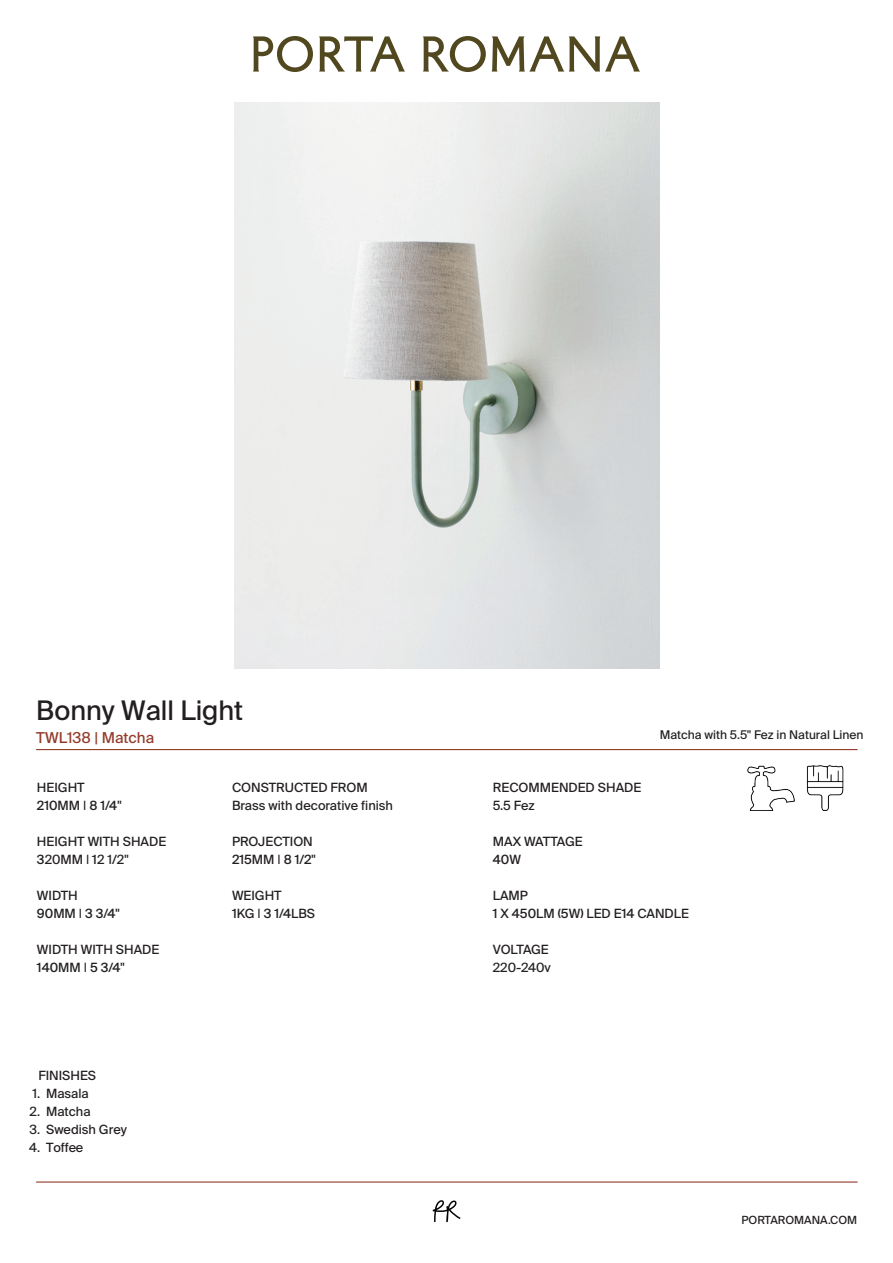
<style>
.page{position:relative;width:893px;height:1263px;background:#fff}
.page>*{position:absolute;margin:0;border:0;box-sizing:border-box;transform-origin:0 0}
.t1{font:27px "Suisse Intl";color:#231f20}
.t2{font:15px "Suisse Intl";color:#943b2a}
.t3{font:12.75px/18px "Suisse Intl";color:#231f20}
.t4{font:12px "Suisse Intl";color:#231f20}
.t5{font:11.25px "Suisse Intl";color:#231f20}
</style>
<div class="page">
<hr style="left:36px;top:749px;width:822px;height:1px;background:#943b2a">
<img style="left:234px;top:102px;width:425px;height:566px">
<svg style="left:253px;top:36px;width:60px;height:36px"></svg>
<svg style="left:319px;top:36px;width:86px;height:36px"></svg>
<svg style="left:423px;top:36px;width:63px;height:36px"></svg>
<svg style="left:492px;top:36px;width:148px;height:36px"></svg>
<svg style="left:433px;top:1200px;width:27px;height:22px"></svg>
<hr style="left:36px;top:1181px;width:822px;height:1px;background:#943b2a">
<img style="left:747px;top:766px;width:48px;height:44px">
<img style="left:806px;top:765px;width:38px;height:45px">
<h1 class="t1" style="left:36px;top:695px;width:208px">Bonny Wall Light</h1>
<p class="t2" style="left:36px;top:729px;width:119px">TWL138 | Matcha</p>
<p class="t4" style="left:660px;top:727px;width:205px">Matcha with 5.5" Fez in Natural Linen</p>
<p class="t3" style="left:37px;top:779px;width:86px">HEIGHT<br>210MM | 8 1/4"</p>
<p class="t3" style="left:37px;top:832px;width:131px">HEIGHT WITH SHADE<br>320MM | 12 1/2"</p>
<p class="t3" style="left:37px;top:886px;width:84px">WIDTH<br>90MM | 3 3/4"</p>
<p class="t3" style="left:37px;top:940px;width:124px">WIDTH WITH SHADE<br>140MM | 5 3/4"</p>
<p class="t3" style="left:38px;top:1066px;width:59px">FINISHES</p>
<p class="t3" style="left:32px;top:1085px;width:58px">1. Masala</p>
<p class="t3" style="left:30px;top:1103px;width:62px">2. Matcha</p>
<p class="t3" style="left:29px;top:1121px;width:99px">3. Swedish Grey</p>
<p class="t3" style="left:29px;top:1139px;width:56px">4. Toffee</p>
<p class="t3" style="left:232px;top:779px;width:163px">CONSTRUCTED FROM<br>Brass with decorative finish</p>
<p class="t3" style="left:232px;top:833px;width:85px">PROJECTION<br>215MM | 8 1/2"</p>
<p class="t3" style="left:232px;top:887px;width:85px">WEIGHT<br>1KG | 3 1/4LBS</p>
<p class="t3" style="left:493px;top:779px;width:150px">RECOMMENDED SHADE<br>5.5 Fez</p>
<p class="t3" style="left:493px;top:833px;width:91px">MAX WATTAGE<br>40W</p>
<p class="t3" style="left:493px;top:887px;width:198px">LAMP<br>1 X 450LM (5W) LED E14 CANDLE</p>
<p class="t3" style="left:493px;top:941px;width:59px">VOLTAGE<br>220-240v</p>
<p class="t5" style="left:741px;top:1213px;width:117px">PORTAROMANA.COM</p>
</div>
